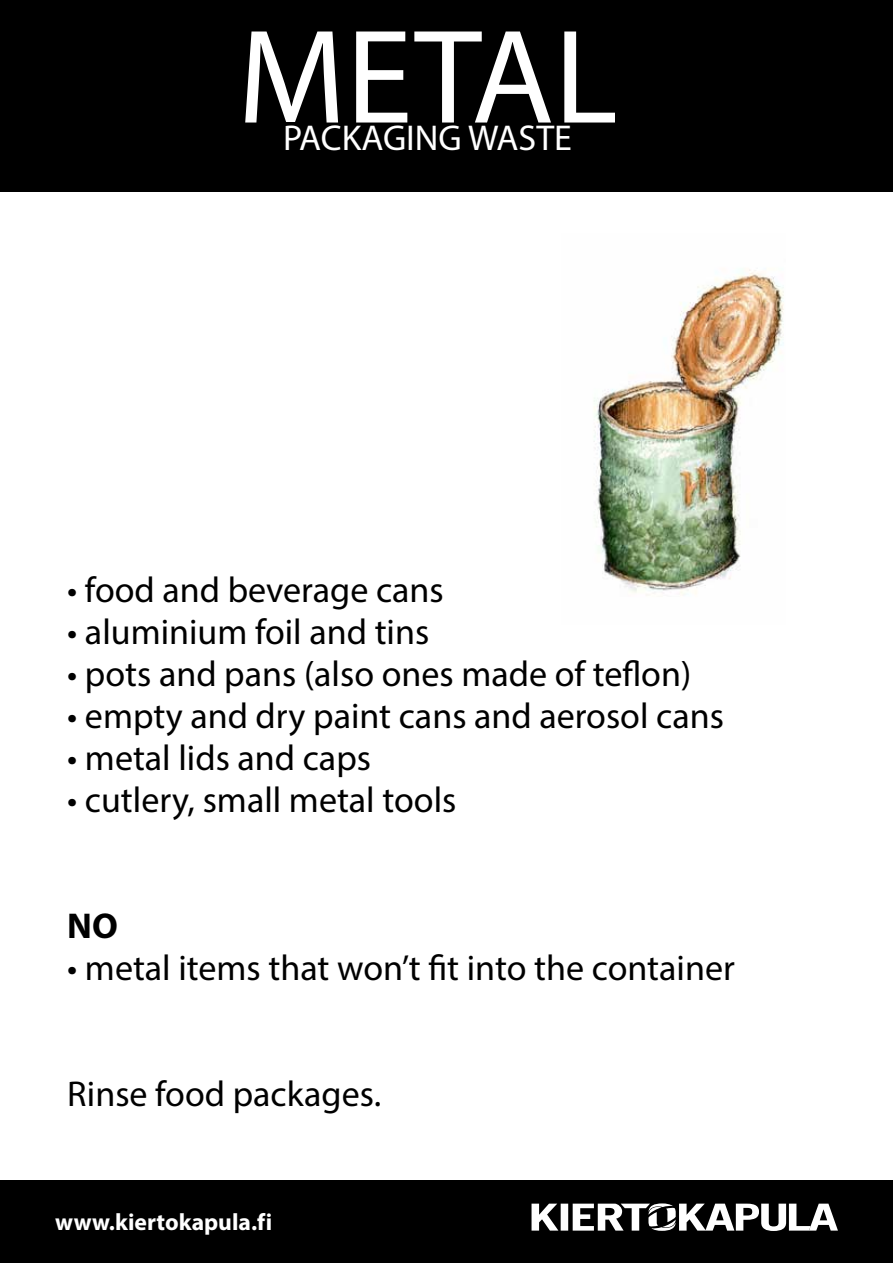
<style>
.page{position:relative;width:893px;height:1263px;background:#fff}
.page>*{position:absolute;margin:0;border:0;box-sizing:border-box;transform-origin:0 0}
.t1{font:135px "Myriad Pro";color:#fff}
.t2{font:36px "Myriad Pro";color:#000}
.t3{font:36px "Myriad Pro";color:#fff}
.t4{font:700 36px "Myriad Pro";color:#000}
.t5{font:700 23.7px "Myriad Pro";color:#fff}
</style>
<div class="page">
<div style="left:0;top:0;width:893px;height:191px;background:#000"></div>
<div style="left:0;top:1180px;width:893px;height:83px;background:#000"></div>
<svg style="left:531px;top:1203px;width:307px;height:28px"></svg>
<img style="left:594px;top:269px;width:190px;height:327px">
<h1 class="t1" style="left:237px;top:-6px;width:382px">METAL</h1>
<p class="t3" style="left:283px;top:115px;width:290px">PACKAGING WASTE</p>
<p class="t2" style="left:67px;top:567px;width:378px">• food and beverage cans</p>
<p class="t2" style="left:67px;top:609px;width:364px">• aluminium foil and tins</p>
<p class="t2" style="left:67px;top:651px;width:625px">• pots and pans (also ones made of teflon)</p>
<p class="t2" style="left:67px;top:693px;width:658px">• empty and dry paint cans and aerosol cans</p>
<p class="t2" style="left:67px;top:736px;width:305px">• metal lids and caps</p>
<p class="t2" style="left:67px;top:778px;width:391px">• cutlery, small metal tools</p>
<p class="t4" style="left:67px;top:902px;width:52px">NO</p>
<p class="t2" style="left:67px;top:946px;width:669px">• metal items that won’t fit into the container</p>
<p class="t2" style="left:67px;top:1072px;width:315px">Rinse food packages.</p>
<p class="t5" style="left:55px;top:1206px;width:218px">www.kiertokapula.fi</p>
</div>
